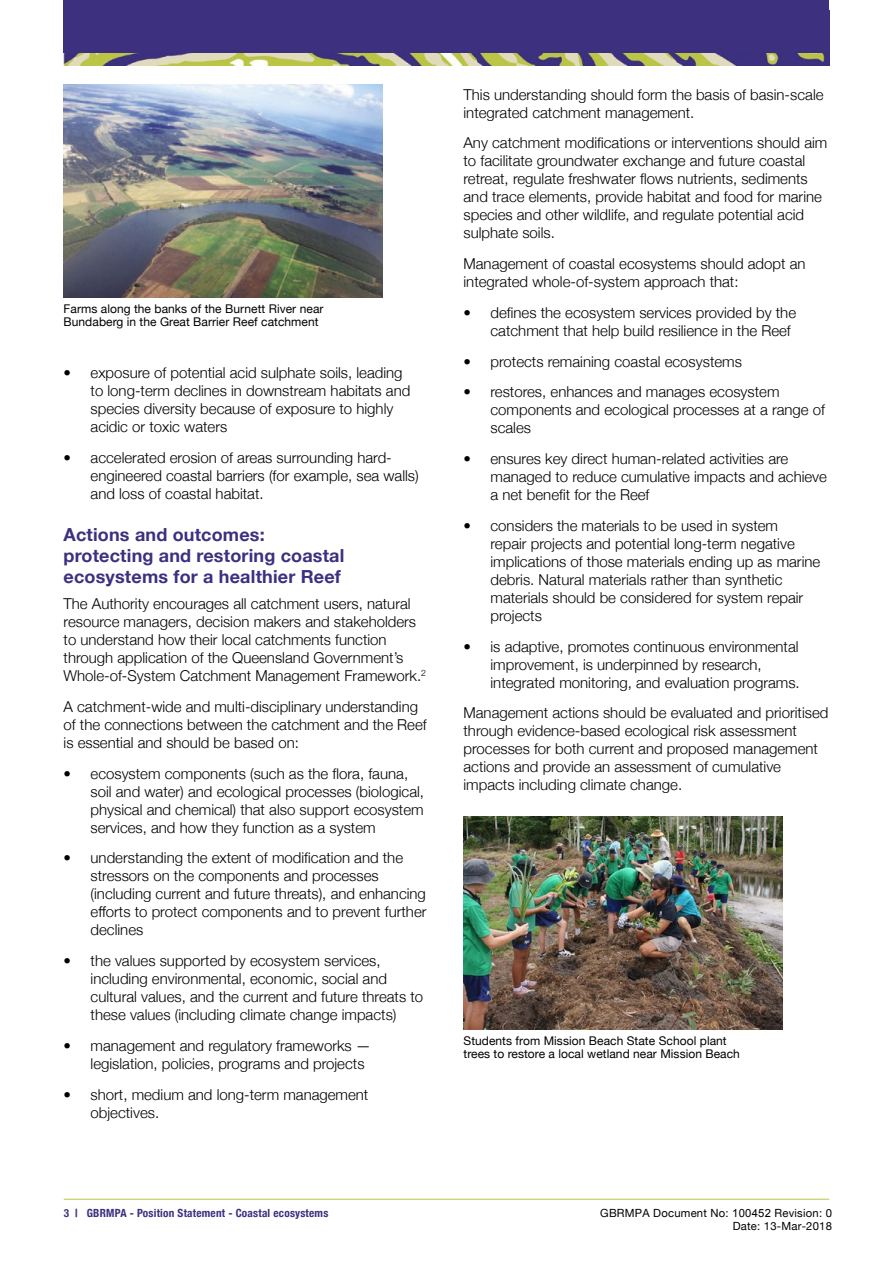
<style>
.page{position:relative;width:893px;height:1263px;background:#fff}
.page>*{position:absolute;margin:0;border:0;box-sizing:border-box;transform-origin:0 0}
.Blue_bold_headings{font:700 18px/21px "Helvetica Neue";letter-spacing:.01em;color:#3c307f}
.Paragraph{font:300 15px/18px "Helvetica Neue";color:#000}
.Image_Description{font:12px/13.5px "Helvetica Neue";letter-spacing:.005em;color:#000}
.t1{font:11.25px/12.9px "Helvetica Neue";letter-spacing:.02em;color:#000;text-align:right}
.t2{font:700 condensed 11.25px "Helvetica Neue";letter-spacing:.02em;color:#3c307f}
.s1{font-family:"Arial"}
</style>
<div class="page">
<img style="left:64px;top:53px;width:765px;height:13px">
<div style="left:64px;top:0;width:765px;height:53px;background:#3c307f"></div>
<hr style="left:64px;top:1199px;width:765px;height:1px;background:#bbc545">
<img style="left:64px;top:85px;width:318px;height:212px">
<img style="left:463px;top:816px;width:319px;height:213px">
<p class="Image_Description" style="left:64px;top:302px;width:261px">Farms along the banks of the Burnett River near<br>Bundaberg in the Great Barrier Reef catchment</p>
<p class="Paragraph" style="left:91px;top:363px;width:321px;text-indent:-27px">• exposure of potential acid sulphate soils, leading to long-term declines in downstream habitats and species diversity because of exposure to highly acidic or toxic waters</p>
<p class="Paragraph" style="left:91px;top:447px;width:330px;text-indent:-27px">• accelerated erosion of areas surrounding hard&shy;engineered coastal barriers (for example, sea walls) and loss of coastal habitat.</p>
<h1 class="Blue_bold_headings" style="left:64px;top:524px;width:282px">Actions and outcomes: protecting and restoring coastal ecosystems for a healthier Reef</h1>
<p class="Paragraph" style="left:64px;top:594px;width:364px">The Authority encourages all catchment users, natural resource managers, decision makers and stakeholders to understand how their local catchments function through application of the Queensland Government’s Whole-of-System Catchment Management Framework.<sup>2</sup></p>
<p class="Paragraph" style="left:64px;top:696px;width:365px">A catchment-wide and multi-disciplinary understanding of the connections between the catchment and the Reef is essential and should be based on:</p>
<p class="Paragraph" style="left:91px;top:763px;width:335px;text-indent:-27px">• ecosystem components (such as the flora, fauna, soil and water) and ecological processes (biological, physical and chemical) that also support ecosystem services, and how they function as a system</p>
<p class="Paragraph" style="left:91px;top:848px;width:337px;text-indent:-27px">• understanding the extent of modification and the stressors on the components and processes (including current and future threats), and enhancing efforts to protect components and to prevent further declines</p>
<p class="Paragraph" style="left:91px;top:951px;width:334px;text-indent:-27px">• the values supported by ecosystem services, including environmental, economic, social and cultural values, and the current and future threats to these values (including climate change impacts)</p>
<p class="Paragraph" style="left:91px;top:1035px;width:282px;text-indent:-27px">• management and regulatory frameworks — legislation, policies, programs and projects</p>
<p class="Paragraph" style="left:91px;top:1084px;width:279px;text-indent:-27px">• short, medium and long-term management objectives.</p>
<p class="t2" style="left:64px;top:1203px;width:266px">3 | GBRMPA - Position Statement - Coastal ecosystems</p>
<p class="Paragraph" style="left:463px;top:84px;width:362px">This understanding should form the basis of basin-scale integrated catchment management.</p>
<p class="Paragraph" style="left:463px;top:133px;width:365px">Any catchment modifications or interventions should aim to facilitate groundwater exchange and future coastal retreat, regulate freshwater flows nutrients, sediments and trace elements, provide habitat and food for marine species and other wildlife, and regulate potential acid sulphate soils.</p>
<p class="Paragraph" style="left:463px;top:254px;width:344px">Management of coastal ecosystems should adopt an integrated whole-of-system approach that:</p>
<p class="Paragraph" style="left:490px;top:302px;width:307px;text-indent:-27px">• defines the ecosystem services provided by the catchment that help build resilience in the Reef</p>
<p class="Paragraph" style="left:463px;top:351px;width:280px">• protects remaining coastal ecosystems</p>
<p class="Paragraph" style="left:490px;top:382px;width:336px;text-indent:-27px">• restores, enhances and manages ecosystem components and ecological processes at a range of scales</p>
<p class="Paragraph" style="left:490px;top:449px;width:338px;text-indent:-27px">• ensures key direct human-related activities are managed to reduce cumulative impacts and achieve a net benefit for the Reef</p>
<p class="Paragraph" style="left:490px;top:515px;width:331px;text-indent:-27px">• considers the materials to be used in system<br>repair projects and potential long-term negative implications of those materials ending up as marine debris. Natural materials rather than synthetic materials should be considered for system repair projects</p>
<p class="Paragraph" style="left:490px;top:636px;width:311px;text-indent:-27px">• is adaptive, promotes continuous environmental improvement, is underpinned by research, integrated monitoring, and evaluation programs.</p>
<p class="Paragraph" style="left:463px;top:703px;width:366px">Management actions should be evaluated and prioritised through evidence-based ecological risk assessment processes for both current and proposed management actions and provide an assessment of cumulative impacts including climate change.</p>
<p class="Image_Description" style="left:463px;top:1034px;width:278px">Students from Mission Beach State School plant trees to restore a local wetland near Mission Beach</p>
<p class="t1" style="left:600px;top:1207px;width:233px">GBRMPA Document No: <span class="s1">100452</span> Revision: 0<br>Date: 13-Mar-2018</p>
</div>
